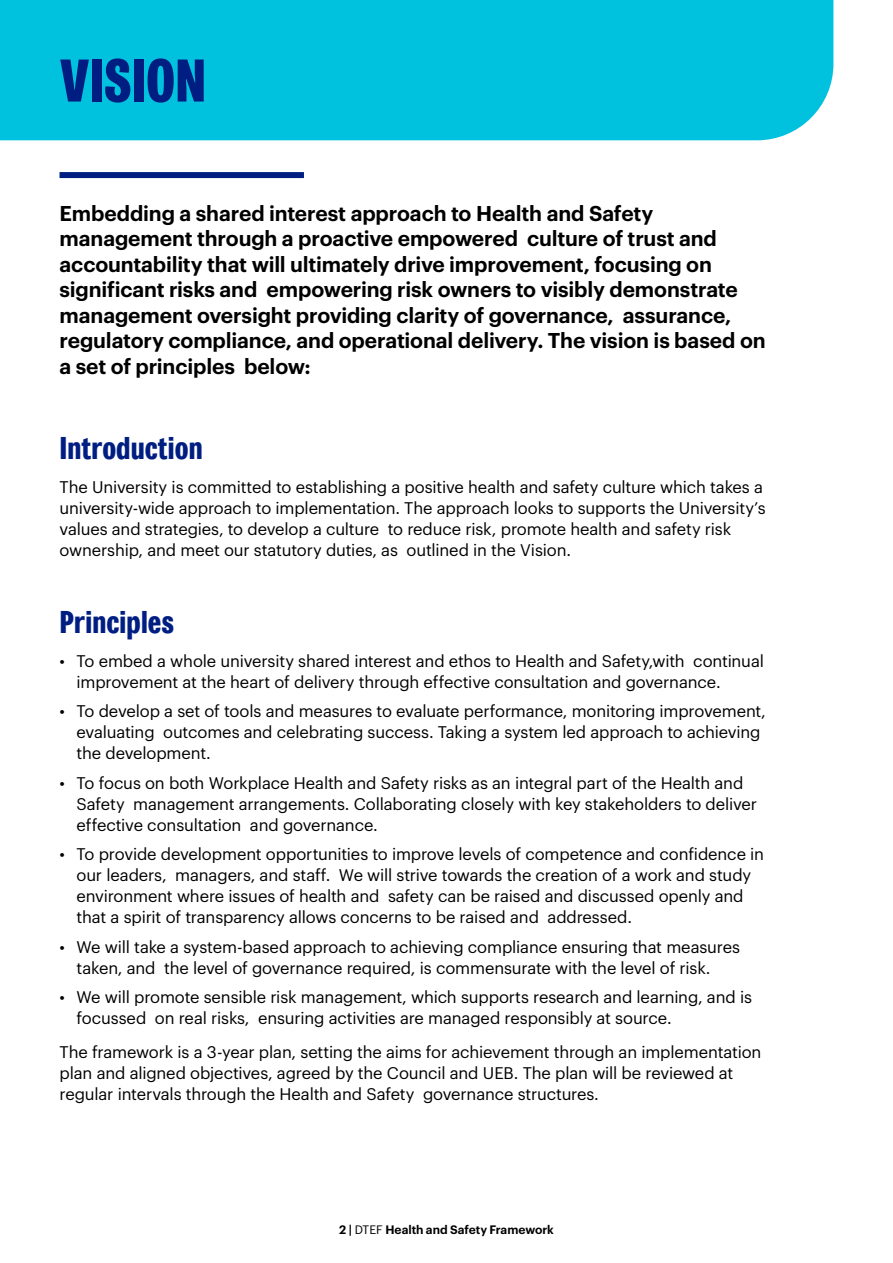
<style>
.page{position:relative;width:893px;height:1263px;background:#fff}
.page>*{position:absolute;margin:0;border:0;box-sizing:border-box;transform-origin:0 0}
.New_H1{font:600 condensed 60px "York Grot";letter-spacing:-.01em;color:#001e82}
.New_H2{font:600 condensed 31.5px "York Grot";letter-spacing:-.005em;color:#001e82}
.New_intro{font:600 21px/25.5px "Graphik";letter-spacing:-.005em;color:#000}
.New_bullet{font:16.5px/21px "Graphik";letter-spacing:-.01em;color:#000}
.New_body{font:16.5px/21px "Graphik";letter-spacing:-.01em;color:#000}
.t1{font:600 12px "Graphik";color:#000}
.s1{font-weight:400}
</style>
<div class="page">
<div style="left:0;top:0;width:833px;height:140px;background:#00c2de"></div>
<div style="left:60px;top:172px;width:244px;height:6px;background:#001e82"></div>
<h1 class="New_H1" style="left:60px;top:47px;width:149px">VISION</h1>
<p class="New_intro" style="left:60px;top:198px;width:708px">Embedding a shared interest approach to Health and Safety management through a proactive empowered culture of trust and accountability that will ultimately drive improvement, focusing on significant risks and empowering risk owners to visibly demonstrate management oversight providing clarity of governance, assurance, regulatory compliance, and operational delivery. The vision is based on a set of principles below:</p>
<h2 class="New_H2" style="left:60px;top:430px;width:145px">Introduction</h2>
<p class="New_body" style="left:60px;top:475px;width:708px">The University is committed to establishing a positive health and safety culture which takes a university-wide approach to implementation. The approach looks to supports the University’s values and strategies, to develop a culture to reduce risk, promote health and safety risk ownership, and meet our statutory duties, as outlined in the Vision.</p>
<h2 class="New_H2" style="left:60px;top:604px;width:116px">Principles</h2>
<p class="New_bullet" style="left:77px;top:649px;width:689px;text-indent:-17px">• To embed a whole university shared interest and ethos to Health and Safety,with continual improvement at the heart of delivery through effective consultation and governance.</p>
<p class="New_bullet" style="left:77px;top:699px;width:691px;text-indent:-17px">• To develop a set of tools and measures to evaluate performance, monitoring improvement, evaluating outcomes and celebrating success. Taking a system led approach to achieving the development.</p>
<p class="New_bullet" style="left:77px;top:771px;width:682px;text-indent:-17px">• To focus on both Workplace Health and Safety risks as an integral part of the Health and<br>Safety management arrangements. Collaborating closely with key stakeholders to deliver effective consultation and governance.</p>
<p class="New_bullet" style="left:77px;top:842px;width:689px;text-indent:-17px">• To provide development opportunities to improve levels of competence and confidence in our leaders, managers, and staff. We will strive towards the creation of a work and study environment where issues of health and safety can be raised and discussed openly and that a spirit of transparency allows concerns to be raised and addressed.</p>
<p class="New_bullet" style="left:77px;top:935px;width:665px;text-indent:-17px">• We will take a system-based approach to achieving compliance ensuring that measures taken, and the level of governance required, is commensurate with the level of risk.</p>
<p class="New_bullet" style="left:77px;top:985px;width:677px;text-indent:-17px">• We will promote sensible risk management, which supports research and learning, and is focussed on real risks, ensuring activities are managed responsibly at source.</p>
<p class="New_body" style="left:60px;top:1040px;width:703px">The framework is a 3-year plan, setting the aims for achievement through an implementation plan and aligned objectives, agreed by the Council and UEB. The plan will be reviewed at regular intervals through the Health and Safety governance structures.</p>
<p class="t1" style="left:339px;top:1221px;width:216px">2 | <span class="s1">DTEF</span> Health and Safety Framework</p>
</div>
